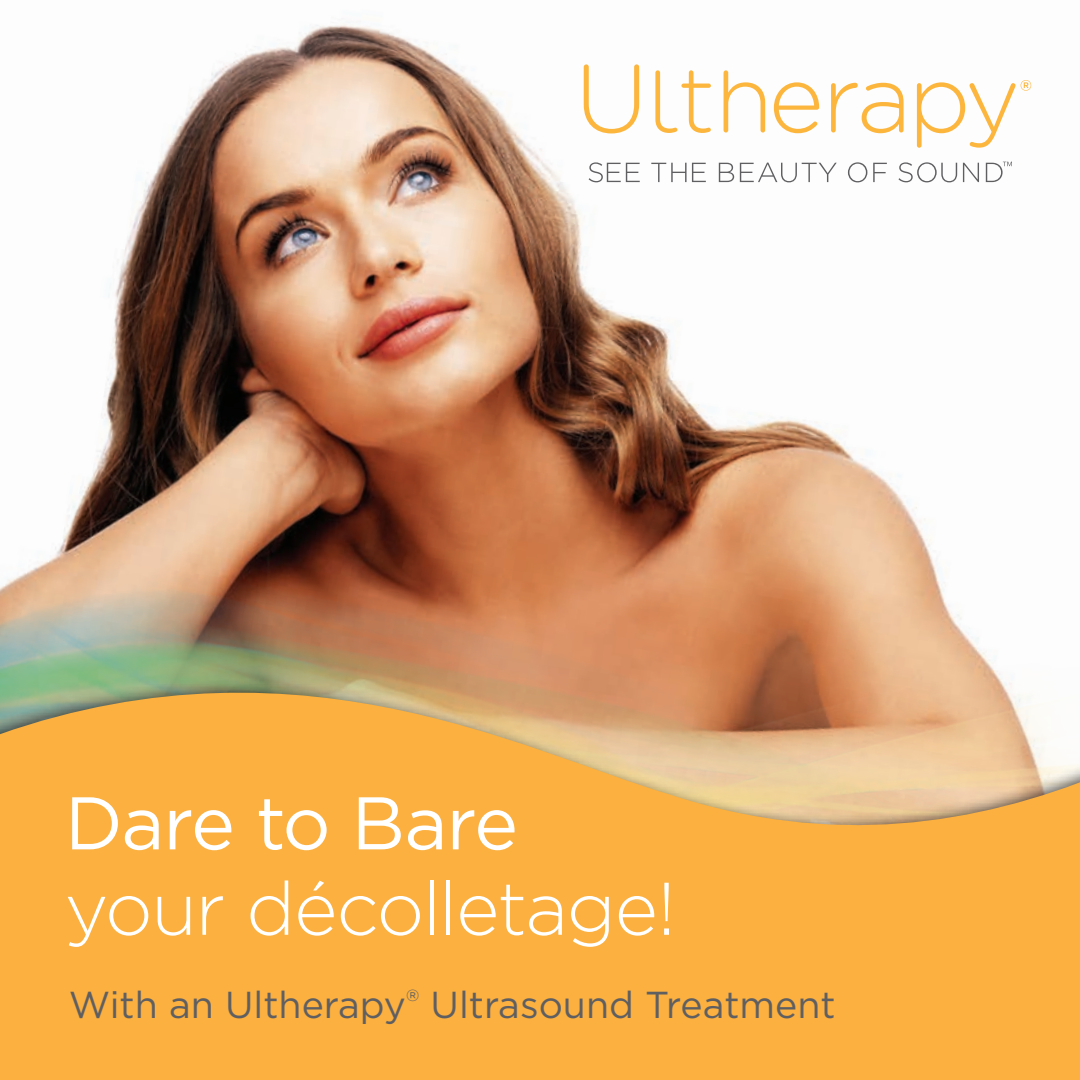
<style>
.page{position:relative;width:1080px;height:1080px;background:#fff}
.page>*{position:absolute;margin:0;border:0;box-sizing:border-box;transform-origin:0 0}
.t1{font:300 74.5px "Gotham";letter-spacing:-.02em;color:#fff}
.t2{font:74.5px "Gotham";letter-spacing:-.02em;color:#fff}
.t3{font:37.5px "Gotham";color:#5f5f62}
.t4{font:16px "Gotham";color:#5f5f62}
</style>
<div class="page">
<img style="left:84px;top:18px;width:948px;height:472px">
<img style="left:0;top:490px;width:962px;height:132px">
<svg style="left:0;top:622px;width:1080px;height:458px;background:#edae53"></svg>
<svg style="left:589px;top:162px;width:51px;height:20px"></svg>
<svg style="left:651px;top:163px;width:55px;height:19px"></svg>
<svg style="left:719px;top:163px;width:15px;height:19px"></svg>
<svg style="left:740px;top:163px;width:97px;height:19px"></svg>
<svg style="left:848px;top:162px;width:19px;height:20px"></svg>
<svg style="left:873px;top:163px;width:14px;height:19px"></svg>
<svg style="left:898px;top:162px;width:59px;height:20px"></svg>
<svg style="left:963px;top:163px;width:16px;height:19px"></svg>
<svg style="left:655px;top:70px;width:56px;height:63px"></svg>
<svg style="left:724px;top:70px;width:41px;height:62px"></svg>
<svg style="left:774px;top:82px;width:45px;height:51px"></svg>
<svg style="left:831px;top:83px;width:73px;height:50px"></svg>
<svg style="left:584px;top:64px;width:55px;height:69px"></svg>
<svg style="left:917px;top:80px;width:114px;height:68px"></svg>
<svg style="left:986px;top:162px;width:26px;height:20px"></svg>
<h1 class="t2" style="left:65px;top:782px;width:455px">Dare to Bare</h1>
<h1 class="t1" style="left:65px;top:868px;width:613px">your décolletage!</h1>
<p class="t3" style="left:69px;top:984px;width:339px">With an Ultherapy</p>
<p class="t4" style="left:406px;top:987px;width:15px">®</p>
<p class="t3" style="left:431px;top:984px;width:407px">Ultrasound Treatment</p>
</div>
